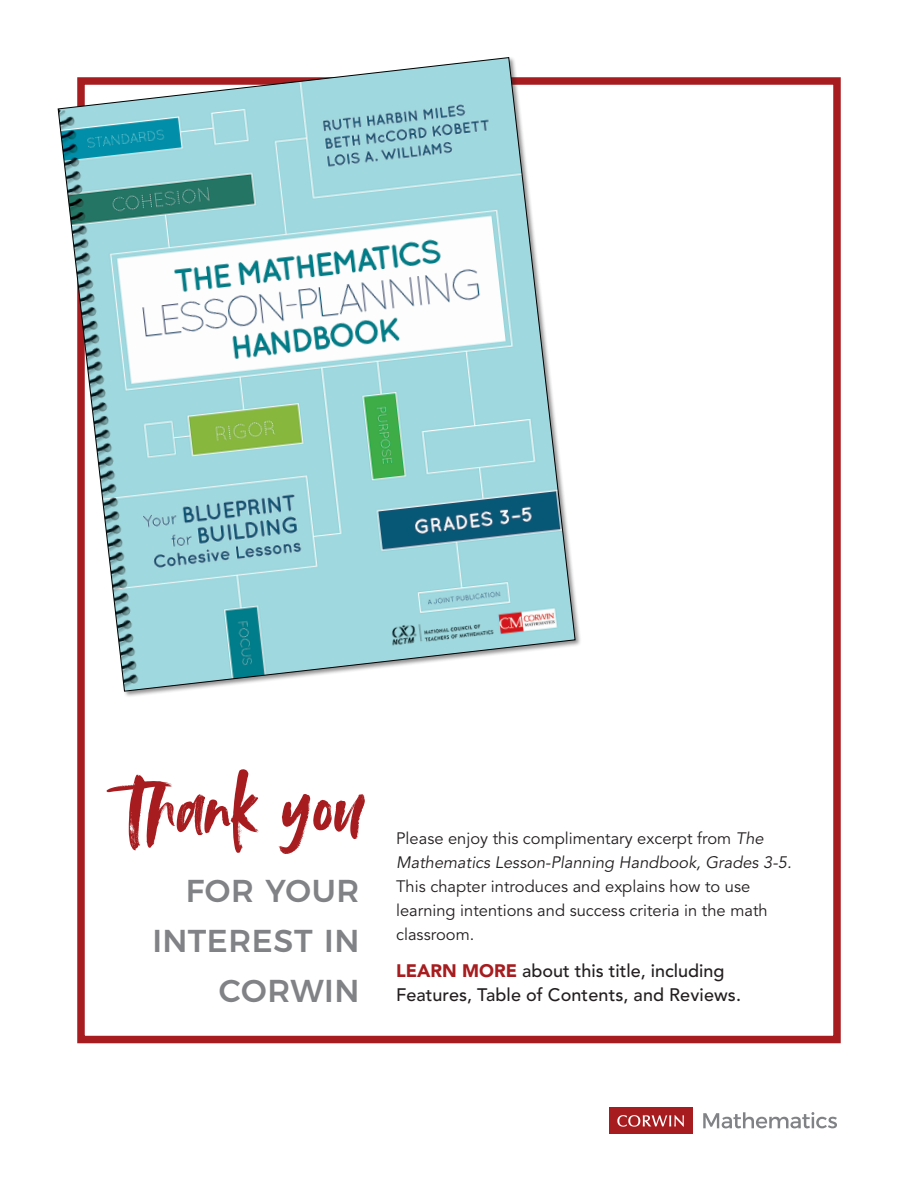
<style>
.page{position:relative;width:918px;height:1188px;background:#fff}
.page>*{position:absolute;margin:0;border:0;box-sizing:border-box;transform-origin:0 0}
.t1{font:86.55px "Avallon Alt";color:#a61c1f}
.t2{font:500 31.65px/50.2px "Montserrat";letter-spacing:.015em;color:#808285;text-align:right}
.body_copy{font:500 18px/24px "Avenir LT Std";color:#231f20}
.body_copy-2{font:16.5px/24px "Avenir LT Std";color:#231f20}
.s1{font-style:italic}
.s2{font-weight:900;color:#a61c1f}
</style>
<div class="page">
<div style="left:77px;top:77px;width:764px;height:966px;border:8px solid #a61c1f"></div>
<div style="left:57px;top:56px;width:525px;height:642px;background:#fff"></div>
<svg style="left:58px;top:57px;width:517px;height:635px"></svg>
<svg style="left:703px;top:1112px;width:134px;height:16px"></svg>
<div style="left:609px;top:1108px;width:84px;height:26px;background:#a61c1f"></div>
<svg style="left:617px;top:1115px;width:67px;height:12px"></svg>
<p class="t1" style="left:125px;top:750px;width:240px">Thank you</p>
<p class="t2" style="left:152px;top:863px;width:209px">FOR YOUR<br>INTEREST IN<br>CORWIN</p>
<p class="body_copy-2" style="left:396px;top:827px;width:397px">Please enjoy this complimentary excerpt from <span class="s1">The Mathematics Lesson-Planning Handbook, Grades 3-5.<br></span>This chapter introduces and explains how to use learning intentions and success criteria in the math classroom.</p>
<p class="body_copy" style="left:396px;top:960px;width:346px"><span class="s2">LEARN MORE</span> about this title, including<br>Features, Table of Contents, and Reviews.</p>
</div>
